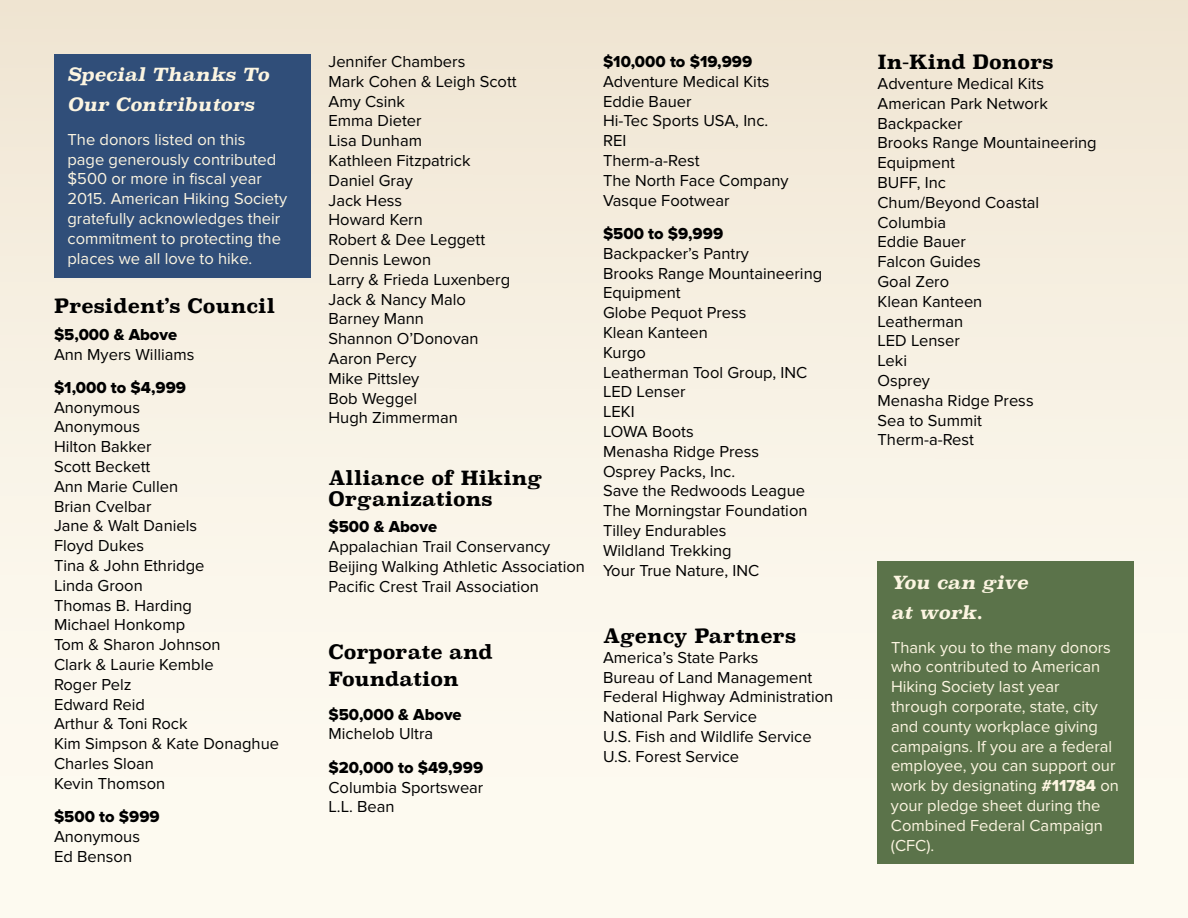
<style>
.page{position:relative;width:1188px;height:918px;background:#fff}
.page>*{position:absolute;margin:0;border:0;box-sizing:border-box;transform-origin:0 0}
.t1{font:700 19.5px/21px "Superclarendon";color:#000}
.t2{font:italic 700 18px/30px "Superclarendon";color:#fcf5e1}
.t3{font:16.5px/19.8px "Proxima Nova";color:#000}
.t4{font:16.5px/19.8px "Proxima Nova";color:#fcf5e1}
.t5{font:16.5px "Proxima Nova Extrabld";color:#000}
.s1{font-family:"Proxima Nova Extrabld"}
</style>
<div class="page">
<div style="left:0;top:0;width:1188px;height:918px;background:linear-gradient(to bottom,#f0e6d5,#fffef5)"></div>
<div style="left:54px;top:54px;width:257px;height:223px;background:#304e79"></div>
<div style="left:878px;top:562px;width:256px;height:302px;background:#5b734a"></div>
<p class="t2" style="left:68px;top:62px;width:203px">Special Thanks To<br>Our Contributors</p>
<p class="t4" style="left:68px;top:130px;width:221px">The donors listed on this<br>page generously contributed $500 or more in fiscal year<br>2015. American Hiking Society gratefully acknowledges their commitment to protecting the places we all love to hike.</p>
<p class="t1" style="left:54px;top:297px;width:223px">President’s Council</p>
<p class="t5" style="left:54px;top:327px;width:125px">$5,000 &amp; Above</p>
<p class="t3" style="left:54px;top:345px;width:142px">Ann Myers Williams</p>
<p class="t5" style="left:54px;top:380px;width:134px">$1,000 to $4,999</p>
<p class="t3" style="left:54px;top:398px;width:227px">Anonymous<br>Anonymous<br>Hilton Bakker<br>Scott Beckett<br>Ann Marie Cullen<br>Brian Cvelbar<br>Jane &amp; Walt Daniels<br>Floyd Dukes<br>Tina &amp; John Ethridge<br>Linda Groon<br>Thomas B. Harding<br>Michael Honkomp<br>Tom &amp; Sharon Johnson<br>Clark &amp; Laurie Kemble<br>Roger Pelz<br>Edward Reid<br>Arthur &amp; Toni Rock<br>Kim Simpson &amp; Kate Donaghue<br>Charles Sloan<br>Kevin Thomson</p>
<p class="t5" style="left:54px;top:809px;width:107px">$500 to $999</p>
<p class="t3" style="left:54px;top:827px;width:88px">Anonymous<br>Ed Benson</p>
<p class="t3" style="left:328px;top:52px;width:190px">Jennifer Chambers<br>Mark Cohen &amp; Leigh Scott<br>Amy Csink<br>Emma Dieter<br>Lisa Dunham<br>Kathleen Fitzpatrick<br>Daniel Gray<br>Jack Hess<br>Howard Kern<br>Robert &amp; Dee Leggett<br>Dennis Lewon<br>Larry &amp; Frieda Luxenberg<br>Jack &amp; Nancy Malo<br>Barney Mann<br>Shannon O’Donovan<br>Aaron Percy<br>Mike Pittsley<br>Bob Weggel<br>Hugh Zimmerman</p>
<p class="t1" style="left:328px;top:469px;width:215px">Alliance of Hiking<br>Organizations</p>
<p class="t5" style="left:328px;top:520px;width:110px">$500 &amp; Above</p>
<p class="t3" style="left:328px;top:538px;width:258px">Appalachian Trail Conservancy<br>Beijing Walking Athletic Association<br>Pacific Crest Trail Association</p>
<p class="t1" style="left:328px;top:641px;width:166px;line-height:27px">Corporate and<br>Foundation</p>
<p class="t5" style="left:328px;top:707px;width:135px">$50,000 &amp; Above</p>
<p class="t3" style="left:328px;top:725px;width:106px">Michelob Ultra</p>
<p class="t5" style="left:328px;top:760px;width:156px">$20,000 to $49,999</p>
<p class="t3" style="left:328px;top:778px;width:156px">Columbia Sportswear<br>L.L. Bean</p>
<p class="t5" style="left:603px;top:54px;width:151px">$10,000 to $19,999</p>
<p class="t3" style="left:603px;top:72px;width:187px">Adventure Medical Kits<br>Eddie Bauer<br>Hi-Tec Sports USA, Inc.<br>REI<br>Therm-a-Rest<br>The North Face Company<br>Vasque Footwear</p>
<p class="t5" style="left:603px;top:226px;width:122px">$500 to $9,999</p>
<p class="t3" style="left:603px;top:244px;width:221px">Backpacker’s Pantry<br>Brooks Range Mountaineering<br>Equipment<br>Globe Pequot Press<br>Klean Kanteen<br>Kurgo<br>Leatherman Tool Group, INC<br>LED Lenser<br>LEKI<br>LOWA Boots<br>Menasha Ridge Press<br>Osprey Packs, Inc.<br>Save the Redwoods League<br>The Morningstar Foundation<br>Tilley Endurables<br>Wildland Trekking<br>Your True Nature, INC</p>
<p class="t1" style="left:603px;top:627px;width:195px">Agency Partners</p>
<p class="t3" style="left:603px;top:648px;width:232px">America’s State Parks<br>Bureau of Land Management<br>Federal Highway Administration<br>National Park Service<br>U.S. Fish and Wildlife Service<br>U.S. Forest Service</p>
<p class="t1" style="left:878px;top:53px;width:178px">In-Kind Donors</p>
<p class="t3" style="left:878px;top:74px;width:221px">Adventure Medical Kits<br>American Park Network<br>Backpacker<br>Brooks Range Mountaineering<br>Equipment<br>BUFF, Inc<br>Chum/Beyond Coastal<br>Columbia<br>Eddie Bauer<br>Falcon Guides<br>Goal Zero<br>Klean Kanteen<br>Leatherman<br>LED Lenser<br>Leki<br>Osprey<br>Menasha Ridge Press<br>Sea to Summit<br>Therm-a-Rest</p>
<p class="t2" style="left:891px;top:569px;width:138px">You can give at work.</p>
<p class="t4" style="left:891px;top:638px;width:229px">Thank you to the many donors who contributed to American<br>Hiking Society last year through corporate, state, city and county workplace giving campaigns. If you are a federal employee, you can support our work by designating <span class="s1">#11784</span> on your pledge sheet during the<br>Combined Federal Campaign (CFC).</p>
</div>
